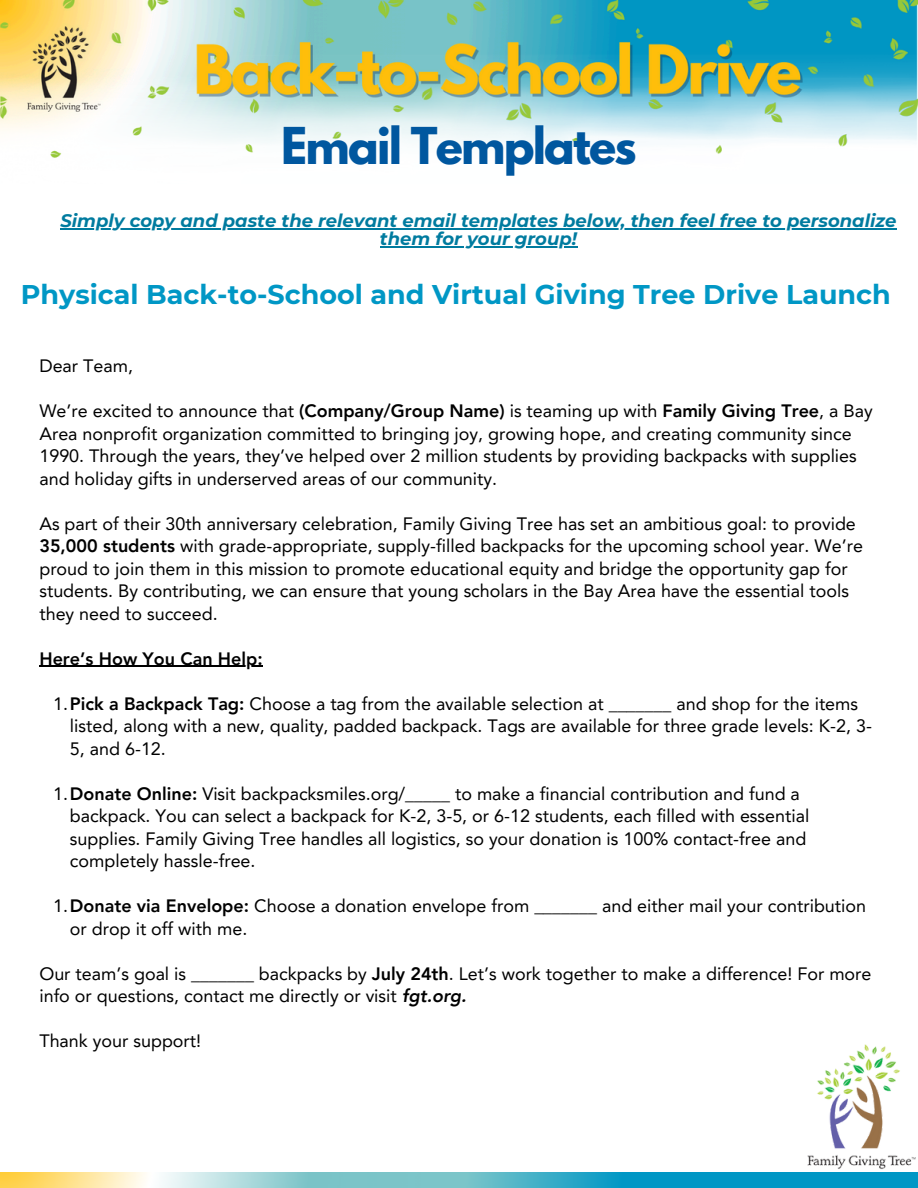
<style>
.page{position:relative;width:918px;height:1188px;background:#fff}
.page>*{position:absolute;margin:0;border:0;box-sizing:border-box;transform-origin:0 0}
.t1{font:700 45px "League Spartan";letter-spacing:-.04em;color:#00579f}
.t2{font:700 27px "Montserrat";color:#0097c5}
.t3{font:18px/22.5px "Avenir LT Pro";color:#000}
.t4{font:italic 700 18px "Montserrat";color:#007b9f}
.t5{font:800 18px "Avenir LT Pro";color:#000}
.s1{font-weight:800}
.s2{font-weight:800;font-style:italic}
</style>
<div class="page">
<img style="left:0;top:0;width:918px;height:158px">
<img style="left:0;top:1172px;width:918px;height:16px">
<hr style="left:39px;top:666px;width:224px;height:1px;background:#000">
<hr style="left:60px;top:229px;width:837px;height:1px;background:#007b9f">
<hr style="left:380px;top:247px;width:197px;height:1px;background:#007b9f">
<img style="left:805px;top:1044px;width:113px;height:129px">
<p class="t1" style="left:281px;top:124px;width:357px">Email Templates</p>
<p class="t4" style="left:60px;top:210px;width:838px">Simply copy and paste the relevant email templates below, then feel free to personalize</p>
<p class="t4" style="left:380px;top:228px;width:199px">them for your group!</p>
<h1 class="t2" style="left:21px;top:278px;width:872px">Physical Back-to-School and Virtual Giving Tree Drive Launch</h1>
<p class="t3" style="left:39px;top:356px;width:95px">Dear Team,</p>
<h2 class="t3" style="left:39px;top:401px;width:835px">We’re excited to announce that <span class="s1">(Company/Group Name)</span> is teaming up with <span class="s1">Family Giving Tree</span>, a Bay Area nonprofit organization committed to bringing joy, growing hope, and creating community since 1990. Through the years, they’ve helped over 2 million students by providing backpacks with supplies and holiday gifts in underserved areas of our community.</h2>
<p class="t3" style="left:39px;top:514px;width:825px">As part of their 30th anniversary celebration, Family Giving Tree has set an ambitious goal: to provide <span class="s1">35,000 students</span> with grade-appropriate, supply-filled backpacks for the upcoming school year. We’re proud to join them in this mission to promote educational equity and bridge the opportunity gap for students. By contributing, we can ensure that young scholars in the Bay Area have the essential tools they need to succeed.</p>
<p class="t5" style="left:39px;top:651px;width:225px">Here’s How You Can Help:</p>
<p class="t3" style="left:70px;top:694px;width:804px;text-indent:-17px">1.<span class="s1">Pick a Backpack Tag:</span> Choose a tag from the available selection at _______ and shop for the items listed, along with a new, quality, padded backpack. Tags are available for three grade levels: K-2, 3-<br>5, and 6-12.</p>
<h3 class="t3" style="left:70px;top:784px;width:741px;text-indent:-17px">1.<span class="s1">Donate Online:</span> Visit backpacksmiles.org/_____ to make a financial contribution and fund a backpack. You can select a backpack for K-2, 3-5, or 6-12 students, each filled with essential supplies. Family Giving Tree handles all logistics, so your donation is 100% contact-free and completely hassle-free.</h3>
<p class="t3" style="left:70px;top:896px;width:798px;text-indent:-17px">1.<span class="s1">Donate via Envelope:</span> Choose a donation envelope from _______ and either mail your contribution or drop it off with me.</p>
<p class="t3" style="left:39px;top:964px;width:834px">Our team’s goal is _______ backpacks by <span class="s1">July 24th</span>. Let’s work together to make a difference! For more info or questions, contact me directly or visit <span class="s2">fgt.org.</span></p>
<p class="t3" style="left:39px;top:1031px;width:163px">Thank your support!</p>
</div>
